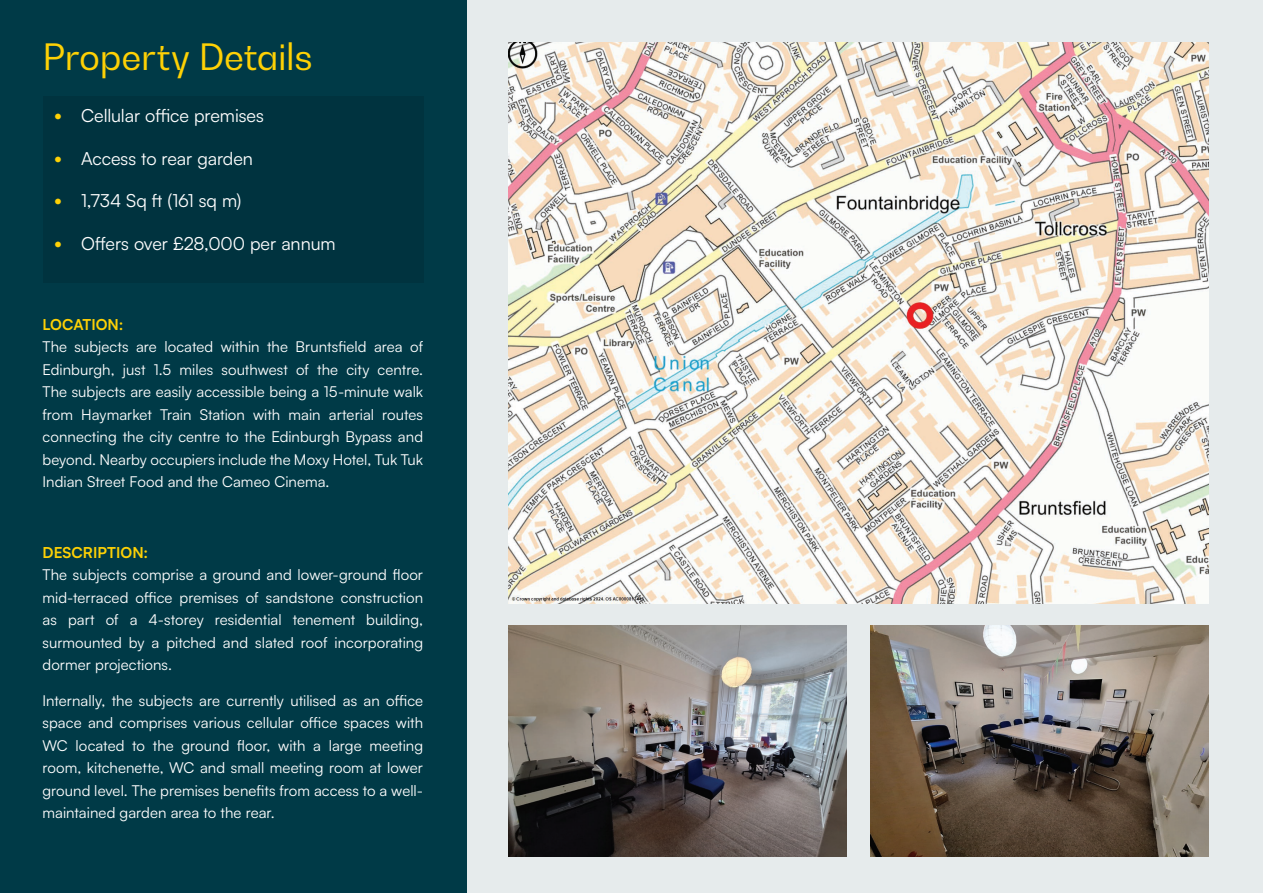
<style>
.page{position:relative;width:1263px;height:893px;background:#fff}
.page>*{position:absolute;margin:0;border:0;box-sizing:border-box;transform-origin:0 0}
.t1{font:36px "Bw Gradual DEMO";letter-spacing:-.01em;color:#fed105}
.t2{font:18px "Satoshi";letter-spacing:-.005em;color:#fff}
.Text{font:15px/22.5px "Satoshi";letter-spacing:.005em;color:#fff;text-align:justify}
.Headings{font:700 15px "Satoshi";letter-spacing:.005em;color:#fed105}
.s1{font-size:21px;color:#fed105}
</style>
<div class="page">
<div style="left:0;top:0;width:466px;height:893px;background:#003a47"></div>
<div style="left:43px;top:96px;width:380px;height:187px;background:#00333f"></div>
<div style="left:466px;top:0;width:797px;height:893px;background:#e6ebec"></div>
<img style="left:508px;top:43px;width:701px;height:561px">
<img style="left:508px;top:625px;width:339px;height:232px">
<img style="left:870px;top:625px;width:339px;height:232px">
<p class="t1" style="left:43px;top:34px;width:272px">Property Details</p>
<p class="t2" style="left:54px;top:104px;width:211px"><span class="s1">•</span> Cellular office premises</p>
<p class="t2" style="left:54px;top:146px;width:201px"><span class="s1">•</span> Access to rear garden</p>
<p class="t2" style="left:54px;top:189px;width:189px"><span class="s1">•</span> 1,734 Sq ft (161 sq m)</p>
<p class="t2" style="left:54px;top:231px;width:283px"><span class="s1">•</span> Offers over £28,000 per annum</p>
<p class="Headings" style="left:43px;top:313px;width:83px">LOCATION:</p>
<p class="Text" style="left:43px;top:335px;width:382px">The subjects are located within the Bruntsfield area of Edinburgh, just 1.5 miles southwest of the city centre.<br>The subjects are easily accessible being a 15-minute walk from Haymarket Train Station with main arterial routes connecting the city centre to the Edinburgh Bypass and beyond. Nearby occupiers include the Moxy Hotel, Tuk Tuk Indian Street Food and the Cameo Cinema.</p>
<p class="Headings" style="left:43px;top:541px;width:107px">DESCRIPTION:</p>
<p class="Text" style="left:43px;top:563px;width:382px">The subjects comprise a ground and lower-ground floor mid-terraced office premises of sandstone construction as part of a 4-storey residential tenement building, surmounted by a pitched and slated roof incorporating dormer projections.</p>
<p class="Text" style="left:43px;top:688px;width:382px">Internally, the subjects are currently utilised as an office space and comprises various cellular office spaces with WC located to the ground floor, with a large meeting room, kitchenette, WC and small meeting room at lower ground level. The premises benefits from access to a well&shy;maintained garden area to the rear.</p>
</div>
